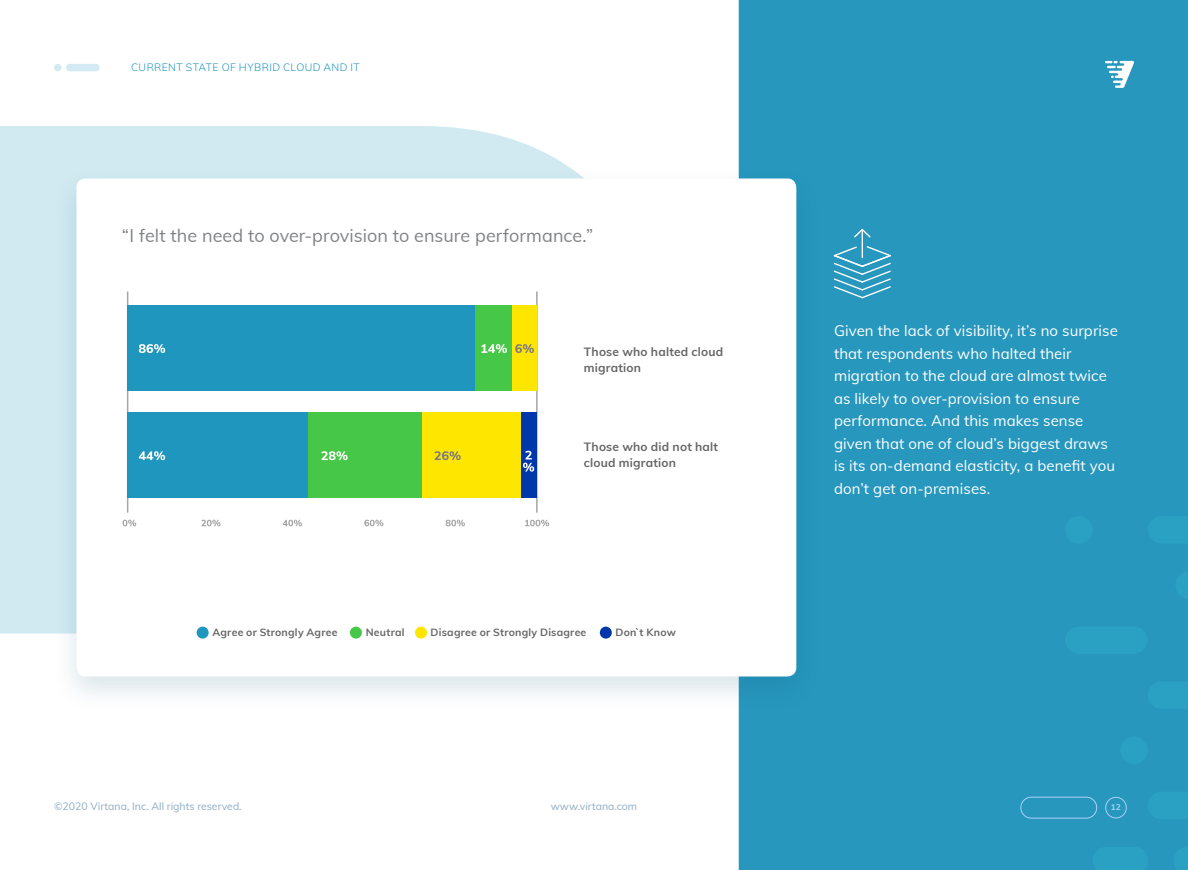
<style>
.page{position:relative;width:1188px;height:870px;background:#fff}
.page>*{position:absolute;margin:0;border:0;box-sizing:border-box;transform-origin:0 0}
.t1{font:18px "Muli";letter-spacing:.005em;color:#808285}
.t2{font:15px/22.5px "Muli";letter-spacing:.005em;color:#fff}
.t3{font:700 12px/16.5px "Muli";letter-spacing:.015em;color:#666}
.t4{font:700 10.5px "Muli";letter-spacing:.02em;color:#666}
.t5{font:10.5px "Muli";color:#8eacc4}
.t6{font:300 10.5px "Muli";letter-spacing:.04em;color:#1f96bd}
.t7{font:700 8.4px "Muli";color:#abd1fc}
</style>
<div class="page">
<div style="left:739px;top:0;width:449px;height:870px;background:#2797bd"></div>
<svg style="left:1105px;top:61px;width:29px;height:27px"></svg>
<div style="left:66px;top:64px;width:34px;height:7px;background:#d3eaf2;border-radius:4px"></div>
<div style="left:54px;top:64px;width:8px;height:7px;background:#d3eaf2;border-radius:50%"></div>
<div style="left:1021px;top:797px;width:76px;height:21px;border:1px solid #abd1fc;border-radius:10px"></div>
<div style="left:1065px;top:626px;width:83px;height:28px;background:#2aa1c3;border-radius:14px"></div>
<div style="left:1065px;top:516px;width:28px;height:28px;background:#2aa1c3;border-radius:50%"></div>
<svg style="left:1093px;top:463px;width:95px;height:407px"></svg>
<div style="left:0;top:126px;width:566px;height:508px;background:#d1eaf2"></div>
<div style="left:51px;top:165px;width:771px;height:549px;background:#054f70;opacity:.15"></div>
<div style="left:76px;top:178px;width:720px;height:498px;background:#fff;border-radius:9px"></div>
<div style="left:197px;top:627px;width:12px;height:12px;background:#1f96bd;border-radius:50%"></div>
<div style="left:350px;top:627px;width:12px;height:12px;background:#47c747;border-radius:50%"></div>
<div style="left:415px;top:627px;width:12px;height:12px;background:#ffe600;border-radius:50%"></div>
<div style="left:600px;top:627px;width:12px;height:12px;background:#0038ab;border-radius:50%"></div>
<svg style="left:834px;top:229px;width:57px;height:69px"></svg>
<hr style="left:127px;top:292px;width:1px;height:221px;background:#a6a6a6">
<hr style="left:536px;top:292px;width:2px;height:221px;background:#a6a6a6">
<div style="left:128px;top:305px;width:347px;height:85px;background:#1f96bd"></div>
<div style="left:475px;top:305px;width:37px;height:85px;background:#47c747"></div>
<div style="left:512px;top:305px;width:25px;height:85px;background:#ffe600"></div>
<svg style="left:139px;top:344px;width:26px;height:9px"></svg>
<svg style="left:482px;top:344px;width:25px;height:9px"></svg>
<svg style="left:515px;top:344px;width:19px;height:9px"></svg>
<div style="left:128px;top:412px;width:181px;height:86px;background:#1f96bd"></div>
<div style="left:309px;top:412px;width:113px;height:86px;background:#47c747"></div>
<div style="left:422px;top:412px;width:99px;height:86px;background:#ffe600"></div>
<svg style="left:139px;top:451px;width:26px;height:9px"></svg>
<div style="left:521px;top:412px;width:16px;height:86px;background:#0038ab"></div>
<svg style="left:523px;top:451px;width:11px;height:21px"></svg>
<svg style="left:321px;top:451px;width:27px;height:9px"></svg>
<svg style="left:434px;top:451px;width:27px;height:9px"></svg>
<svg style="left:446px;top:520px;width:19px;height:6px"></svg>
<svg style="left:364px;top:520px;width:19px;height:6px"></svg>
<svg style="left:283px;top:520px;width:19px;height:6px"></svg>
<svg style="left:201px;top:520px;width:19px;height:6px"></svg>
<svg style="left:123px;top:520px;width:13px;height:6px"></svg>
<svg style="left:525px;top:520px;width:24px;height:6px"></svg>
<p class="t6" style="left:131px;top:60px;width:230px">CURRENT STATE OF HYBRID CLOUD AND IT</p>
<p class="t1" style="left:122px;top:222px;width:473px">“I felt the need to over-provision to ensure performance.”</p>
<p class="t3" style="left:584px;top:343px;width:141px">Those who halted cloud migration</p>
<p class="t3" style="left:584px;top:438px;width:136px">Those who did not halt cloud migration</p>
<p class="t4" style="left:213px;top:625px;width:126px">Agree or Strongly Agree</p>
<p class="t4" style="left:366px;top:625px;width:40px">Neutral</p>
<p class="t4" style="left:431px;top:625px;width:157px">Disagree or Strongly Disagree</p>
<p class="t4" style="left:615px;top:625px;width:62px">Don`t Know</p>
<p class="t2" style="left:834px;top:319px;width:285px">Given the lack of visibility, it’s no surprise that respondents who halted their migration to the cloud are almost twice as likely to over-provision to ensure performance. And this makes sense given that one of cloud’s biggest draws is its on-demand elasticity, a benefit you don’t get on-premises.</p>
<p class="t5" style="left:54px;top:799px;width:189px">©2020 Virtana, Inc. All rights reserved.</p>
<p class="t5" style="left:551px;top:799px;width:88px">www.virtana.com</p>
<p class="t7" style="left:1111px;top:801px;width:12px">12</p>
</div>
